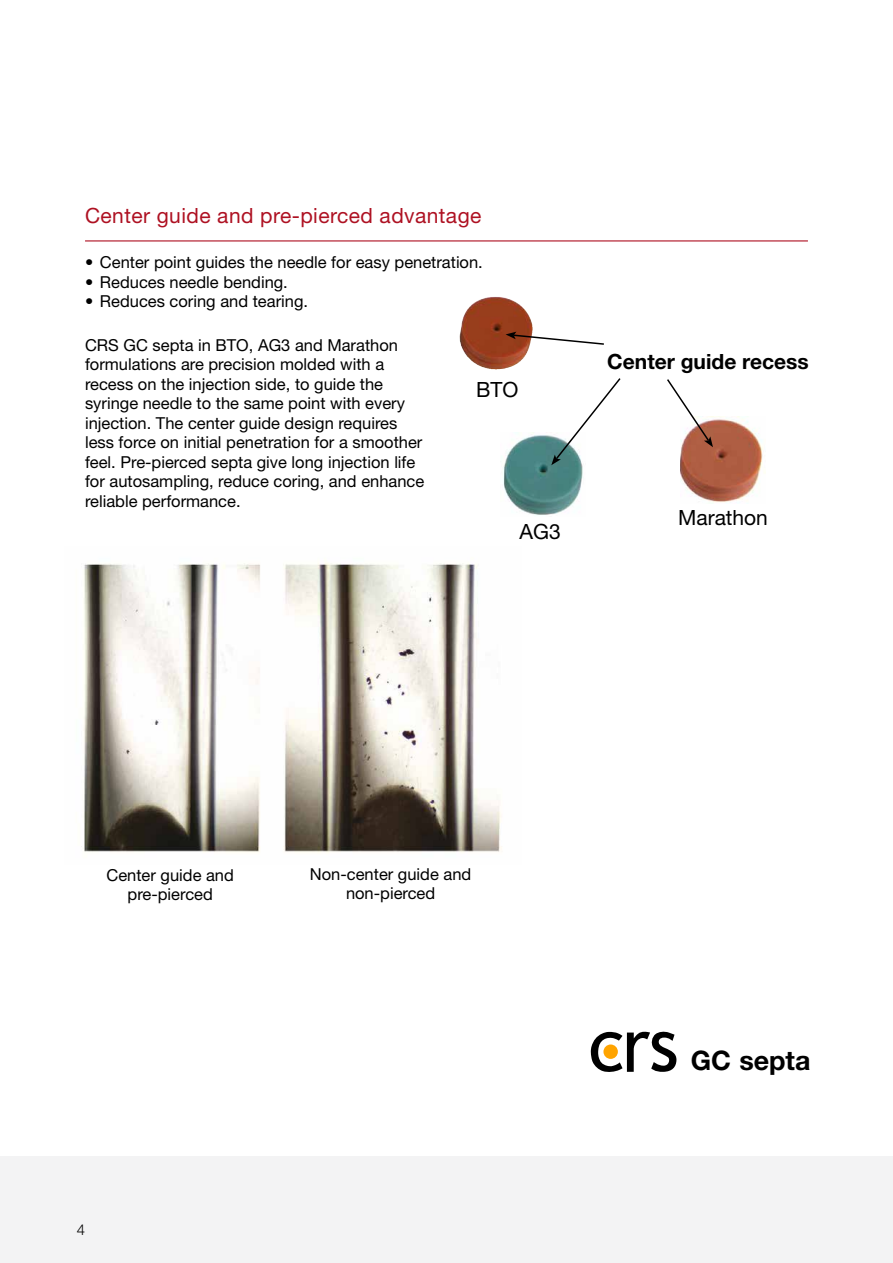
<style>
.page{position:relative;width:893px;height:1263px;background:#fff}
.page>*{position:absolute;margin:0;border:0;box-sizing:border-box;transform-origin:0 0}
.Body_Text{font:700 26.85px "Helvetica Neue LT Std";color:#000}
.Section_Heading_with{font:21px "Helvetica Neue LT Std";letter-spacing:.02em;color:#ae1122}
.Text{font:700 21px "Helvetica Neue LT Std";color:#000}
.Text-2{font:21px "Helvetica Neue LT Std";color:#000}
.Text-3{font:16.5px/19.5px "Helvetica Neue LT Std";color:#000;text-align:center}
.t1{font:300 15px "Helvetica Neue LT Std";color:#000}
</style>
<div class="page">
<div style="left:0;top:1157px;width:893px;height:106px;background:#f3f3f4"></div>
<svg style="left:591px;top:1031px;width:86px;height:41px"></svg>
<hr style="left:85px;top:240px;width:723px;height:1px;background:#ae1122">
<img style="left:503px;top:432px;width:80px;height:83px">
<img style="left:459px;top:297px;width:74px;height:72px">
<img style="left:681px;top:416px;width:84px;height:87px">
<svg style="left:551px;top:378px;width:70px;height:87px"></svg>
<svg style="left:506px;top:332px;width:98px;height:14px"></svg>
<svg style="left:667px;top:379px;width:46px;height:68px"></svg>
<img style="left:83px;top:562px;width:419px;height:291px">
<p class="Section_Heading_with" style="left:85px;top:203px;width:398px">Center guide and pre-pierced advantage</p>
<p class="Text-3" style="left:85px;top:253px;width:399px">• Center point guides the needle for easy penetration.</p>
<p class="Text-3" style="left:85px;top:272px;width:204px">• Reduces needle bending.</p>
<p class="Text-3" style="left:85px;top:292px;width:224px">• Reduces coring and tearing.</p>
<p class="Text-3" style="left:85px;top:335px;width:341px;text-align:left">CRS GC septa in BTO, AG3 and Marathon formulations are precision molded with a recess on the injection side, to guide the syringe needle to the same point with every injection. The center guide design requires less force on initial penetration for a smoother feel. Pre-pierced septa give long injection life for autosampling, reduce coring, and enhance reliable performance.</p>
<p class="Text-2" style="left:476px;top:377px;width:44px">BTO</p>
<p class="Text-2" style="left:519px;top:519px;width:43px">AG3</p>
<p class="Text" style="left:607px;top:348px;width:203px">Center guide recess</p>
<p class="Text-2" style="left:678px;top:505px;width:91px">Marathon</p>
<p class="Text-3" style="left:106px;top:865px;width:129px">Center guide and pre-pierced</p>
<p class="Text-3" style="left:310px;top:864px;width:163px">Non-center guide and non-pierced</p>
<p class="t1" style="left:77px;top:1221px;width:10px">4</p>
<p class="Body_Text" style="left:691px;top:1044px;width:121px">GC septa</p>
</div>
